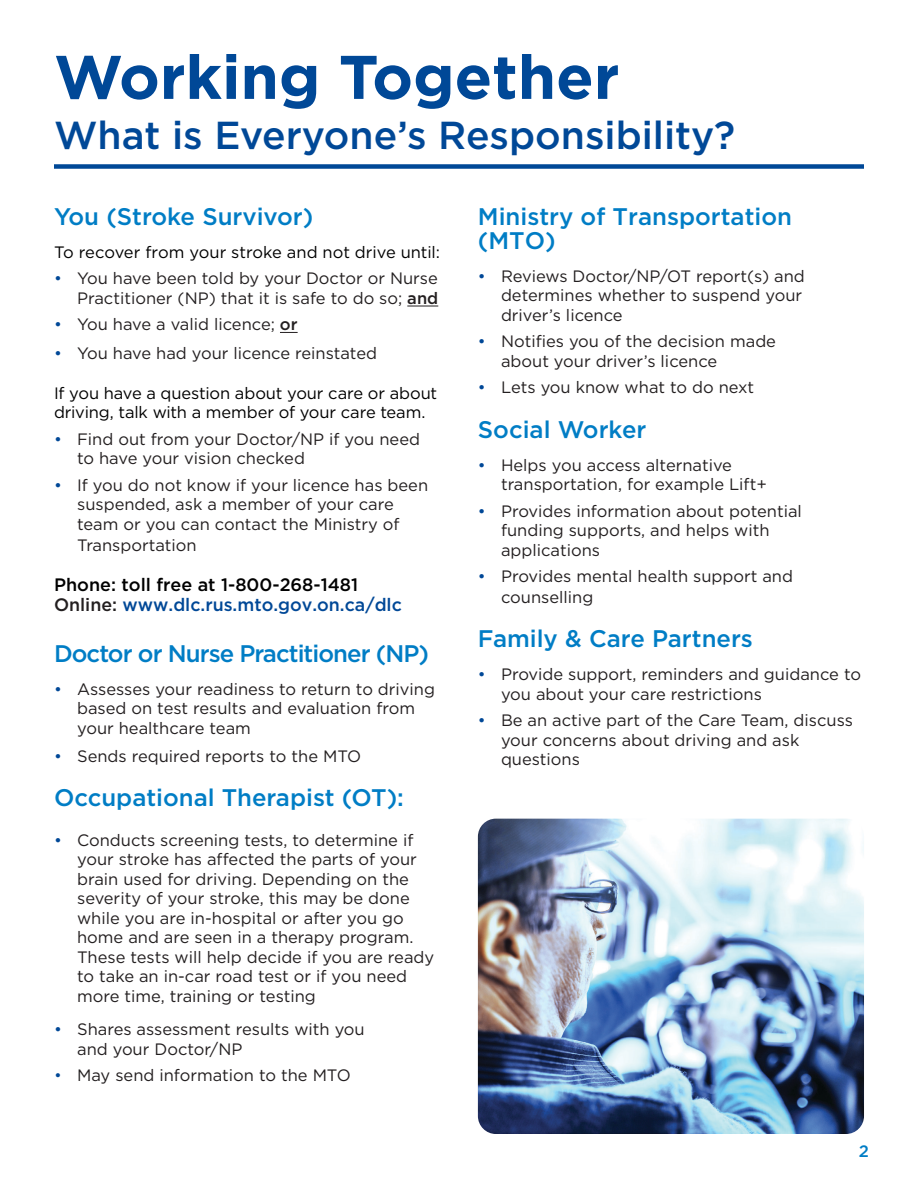
<style>
.page{position:relative;width:918px;height:1188px;background:#fff}
.page>*{position:absolute;margin:0;border:0;box-sizing:border-box;transform-origin:0 0}
.t1{font:700 61.5px "Gotham";color:#004897}
.t2{font:500 39px "Gotham";color:#004897}
.Sub_titles_-_big{font:500 24px/24px "Gotham";color:#007dc5}
.Sub_titles_-_big-2{font:500 24px "Gotham";letter-spacing:-.04em;color:#007dc5}
.Bullet{font:500 18px/19.5px "Gotham";color:#000}
.t3{font:16.5px/19.5px "Gotham";color:#231f20}
.Bullet-2{font:16.5px/19.5px "Gotham";letter-spacing:-.01em;color:#000}
.t4{font:500 16.5px "Gotham";color:#007dc5}
.s1{color:#004897}
.s2{font-weight:500}
.s3{color:#231f20}
.s4{font-weight:300;color:#004897}
</style>
<div class="page">
<hr style="left:407px;top:306px;width:31px;height:1px;background:#231f20">
<svg style="left:280px;top:332px;width:18px;height:1px"></svg>
<div style="left:54px;top:164px;width:810px;height:5px;background:#004897"></div>
<img style="left:478px;top:819px;width:386px;height:315px">
<p class="t1" style="left:54px;top:42px;width:567px">Working Together</p>
<p class="t2" style="left:54px;top:113px;width:683px">What is Everyone’s Responsibility?</p>
<p class="Sub_titles_-_big" style="left:54px;top:204px;width:261px">You (Stroke Survivor)</p>
<p class="Bullet-2" style="left:54px;top:242px;width:388px">To recover from your stroke and not drive until:</p>
<p class="t3" style="left:54px;top:268px;width:386px;text-align:right"><span class="s1">•</span> You have been told by your Doctor or Nurse<br>Practitioner (NP) that it is safe to do so; <span class="s2">and</span></p>
<p class="t3" style="left:54px;top:314px;width:245px"><span class="s1">•</span> You have a valid licence; <span class="s2">or</span></p>
<p class="t3" style="left:54px;top:343px;width:325px"><span class="s1">•</span> You have had your licence reinstated</p>
<p class="Bullet-2" style="left:54px;top:383px;width:385px">If you have a question about your care or about driving, talk with a member of your care team.</p>
<p class="t3" style="left:77px;top:429px;width:344px;text-indent:-23px"><span class="s1">•</span> Find out from your Doctor/NP if you need to have your vision checked</p>
<p class="t3" style="left:77px;top:475px;width:353px;text-indent:-23px"><span class="s1">•</span> If you do not know if your licence has been suspended, ask a member of your care team or you can contact the Ministry of</p>
<p class="t3" style="left:77px;top:535px;width:121px">Transportation</p>
<p class="Bullet" style="left:54px;top:575px;width:349px">Phone: toll free at 1-800-268-1481<br><span class="s3">Online:</span> <span class="s1">www.dlc.rus.mto.gov.on.ca/dlc</span></p>
<p class="Sub_titles_-_big-2" style="left:54px;top:640px;width:377px">Doctor or Nurse Practitioner (NP)</p>
<p class="t3" style="left:77px;top:679px;width:359px;text-indent:-23px"><span class="s1">•</span> Assesses your readiness to return to driving based on test results and evaluation from your healthcare team</p>
<p class="t3" style="left:54px;top:746px;width:309px"><span class="s1">•</span> Sends required reports to the MTO</p>
<p class="Sub_titles_-_big" style="left:54px;top:785px;width:351px">Occupational Therapist (OT):</p>
<p class="t3" style="left:77px;top:830px;width:359px;text-indent:-23px"><span class="s1">•</span> Conducts screening tests, to determine if your stroke has affected the parts of your brain used for driving. Depending on the severity of your stroke, this may be done while you are in-hospital or after you go home and are seen in a therapy program.<br>These tests will help decide if you are ready to take an in-car road test or if you need more time, training or testing</p>
<p class="t3" style="left:77px;top:1019px;width:289px;text-indent:-23px"><span class="s1">•</span> Shares assessment results with you and your Doctor/NP</p>
<p class="t3" style="left:54px;top:1065px;width:298px"><span class="s4">•</span> May send information to the MTO</p>
<p class="Sub_titles_-_big" style="left:478px;top:204px;width:316px">Ministry of Transportation (MTO)</p>
<p class="t3" style="left:501px;top:266px;width:305px;text-indent:-23px"><span class="s1">•</span> Reviews Doctor/NP/OT report(s) and determines whether to suspend your driver’s licence</p>
<p class="t3" style="left:501px;top:331px;width:277px;text-indent:-23px"><span class="s1">•</span> Notifies you of the decision made about your driver’s licence</p>
<p class="t3" style="left:478px;top:377px;width:278px"><span class="s1">•</span> Lets you know what to do next</p>
<p class="Sub_titles_-_big" style="left:478px;top:417px;width:170px">Social Worker</p>
<p class="t3" style="left:501px;top:455px;width:267px;text-indent:-23px"><span class="s1">•</span> Helps you access alternative transportation, for example Lift+</p>
<p class="t3" style="left:501px;top:501px;width:302px;text-indent:-23px"><span class="s1">•</span> Provides information about potential funding supports, and helps with applications</p>
<p class="t3" style="left:501px;top:565px;width:294px;line-height:21px;text-indent:-23px"><span class="s1">•</span> Provides mental health support and counselling</p>
<p class="Sub_titles_-_big" style="left:478px;top:626px;width:277px">Family &amp; Care Partners</p>
<p class="t3" style="left:501px;top:665px;width:362px;text-indent:-23px"><span class="s1">•</span> Provide support, reminders and guidance to you about your care restrictions</p>
<p class="t3" style="left:501px;top:711px;width:353px;text-indent:-23px"><span class="s1">•</span> Be an active part of the Care Team, discuss your concerns about driving and ask questions</p>
<p class="t4" style="left:859px;top:1142px;width:12px">2</p>
</div>
